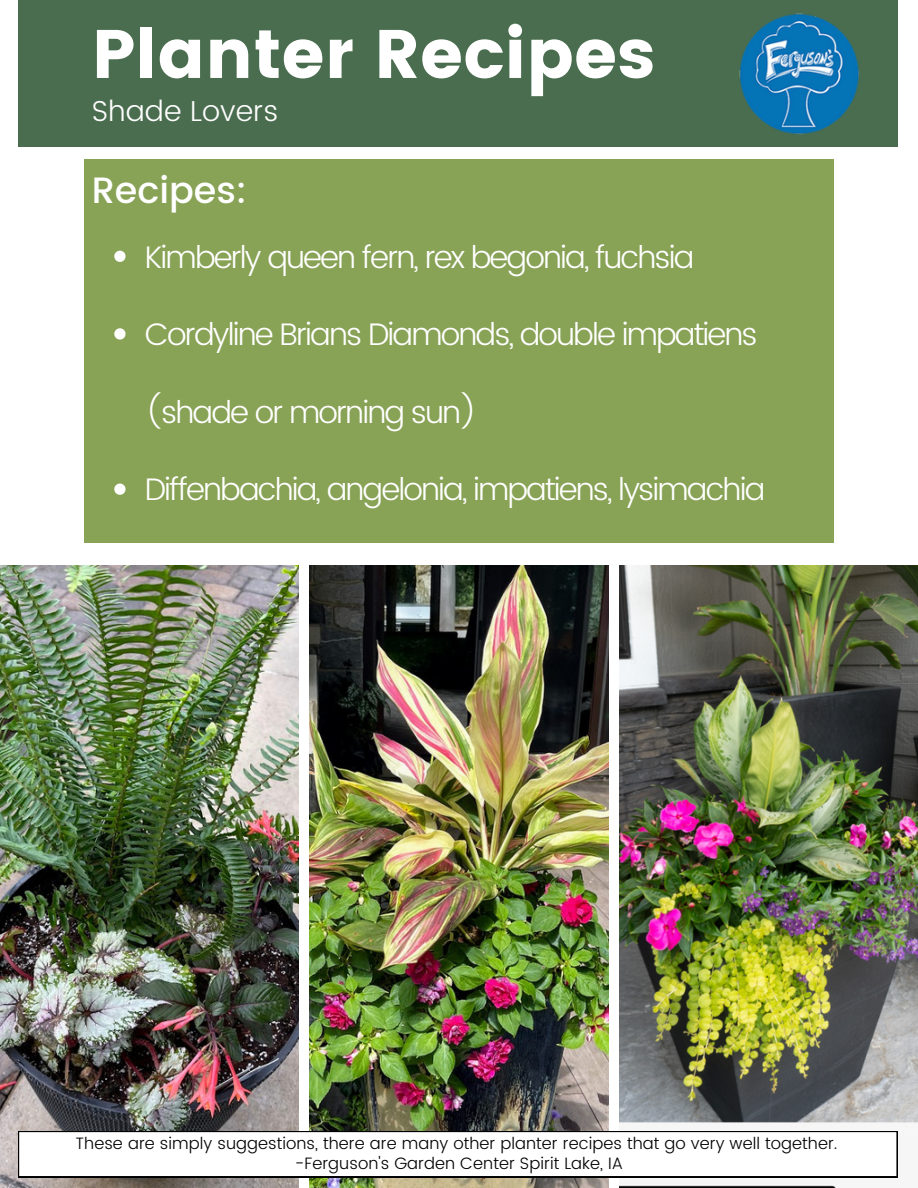
<style>
.page{position:relative;width:918px;height:1188px;background:#fff}
.page>*{position:absolute;margin:0;border:0;box-sizing:border-box;transform-origin:0 0}
.t1{font:68.4px "Poppins";color:#fff}
.t2{font:500 36.6px "Poppins";color:#fff}
.t3{font:300 31.2px "Poppins";letter-spacing:-.06em;color:#fff}
.t4{font:300 28.8px "Poppins";color:#fff}
.t5{font:300 16.5px/20.2px "Poppins";letter-spacing:.005em;color:#000;text-align:center}
</style>
<div class="page">
<img style="left:0;top:566px;width:298px;height:622px">
<img style="left:309px;top:566px;width:300px;height:622px">
<img style="left:620px;top:566px;width:298px;height:622px">
<div style="left:18px;top:0;width:880px;height:146px;background:#4a6d4f"></div>
<div style="left:84px;top:159px;width:749px;height:384px;background:#88a256"></div>
<svg style="left:18px;top:1131px;width:880px;height:46px"></svg>
<img style="left:739px;top:13px;width:120px;height:122px">
<svg style="left:114px;top:251px;width:12px;height:11px"></svg>
<svg style="left:114px;top:328px;width:12px;height:12px"></svg>
<svg style="left:114px;top:484px;width:12px;height:11px"></svg>
<h1 class="t1" style="left:92px;top:14px;width:565px">Planter Recipes</h1>
<p class="t4" style="left:92px;top:94px;width:188px">Shade Lovers</p>
<p class="t2" style="left:92px;top:169px;width:157px">Recipes:</p>
<p class="t3" style="left:145px;top:239px;width:551px">Kimberly queen fern, rex begonia, fuchsia</p>
<p class="t3" style="left:145px;top:316px;width:614px">Cordyline Brians Diamonds, double impatiens</p>
<p class="t3" style="left:145px;top:394px;width:334px">(shade or morning sun)</p>
<p class="t3" style="left:145px;top:471px;width:622px">Diffenbachia, angelonia, impatiens, lysimachia</p>
<p class="t5" style="left:75px;top:1133px;width:764px">These are simply suggestions, there are many other planter recipes that go very well together. -Ferguson's Garden Center Spirit Lake, IA</p>
</div>
